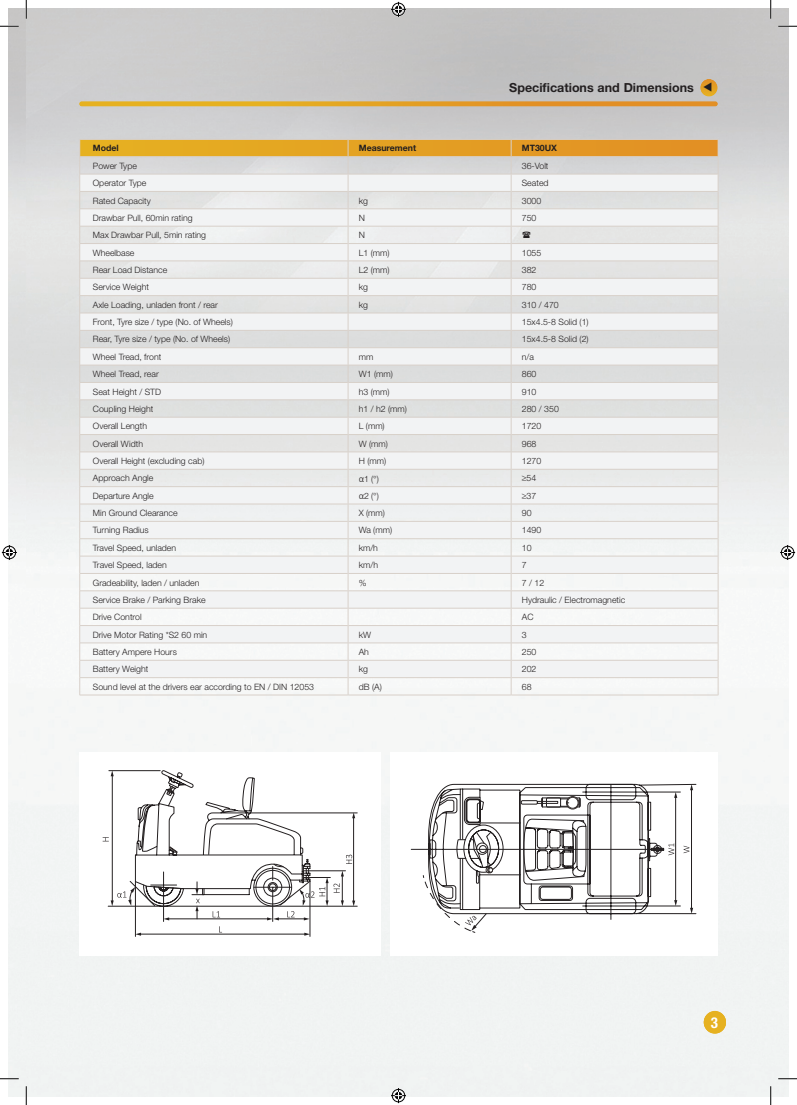
<style>
.page{position:relative;width:797px;height:1105px;background:#fff}
.page>*{position:absolute;margin:0;border:0;box-sizing:border-box;transform-origin:0 0}
.t1{font:700 condensed 15px "Helvetica Neue";color:#fff}
.t2{font:700 12.5px "Helvetica Neue";color:#231f20}
.t3{font:300 8.75px "Helvetica Neue";color:#231f20}
.t4{font:700 8.75px "Helvetica Neue";color:#231f20}
.s1{font-family:"Calibri";font-size:10px}
</style>
<div class="page">
<img style="left:9px;top:8px;width:779px;height:1088px">
<svg style="left:700px;top:79px;width:17px;height:18px"></svg>
<svg style="left:82px;top:101px;width:633px;height:5px;background:#e1a22f"></svg>
<svg style="left:700px;top:79px;width:17px;height:17px"></svg>
<div style="left:703px;top:1011px;width:23px;height:22px;background:#e6b120;border-radius:50%"></div>
<hr style="left:80px;top:695px;width:268px;height:1px;background:#d8d0c9">
<hr style="left:348px;top:695px;width:163px;height:1px;background:#d8d0c9">
<hr style="left:511px;top:695px;width:206px;height:1px;background:#d8d0c9">
<div style="left:79px;top:752px;width:302px;height:203px;background:#fff"></div>
<div style="left:389px;top:752px;width:328px;height:203px;background:#fff"></div>
<hr style="left:163px;top:872px;width:1px;height:49px;background:#231f20">
<hr style="left:272px;top:887px;width:1px;height:34px;background:#231f20">
<hr style="left:135px;top:882px;width:1px;height:54px;background:#231f20">
<hr style="left:310px;top:881px;width:1px;height:55px;background:#231f20">
<svg style="left:103px;top:770px;width:255px;height:150px"></svg>
<hr style="left:140px;top:934px;width:165px;height:1px;background:#231f20">
<svg style="left:135px;top:933px;width:6px;height:3px"></svg>
<svg style="left:304px;top:933px;width:6px;height:3px"></svg>
<svg style="left:443px;top:784px;width:253px;height:131px"></svg>
<hr style="left:691px;top:789px;width:1px;height:120px;background:#231f20">
<svg style="left:690px;top:784px;width:3px;height:6px"></svg>
<svg style="left:690px;top:908px;width:3px;height:6px"></svg>
<svg style="left:683px;top:846px;width:6px;height:7px"></svg>
<svg style="left:410px;top:788px;width:267px;height:145px"></svg>
<svg style="left:0;top:25px;width:19px;height:2px"></svg>
<svg style="left:778px;top:25px;width:19px;height:2px"></svg>
<svg style="left:0;top:1078px;width:19px;height:1px"></svg>
<svg style="left:778px;top:1078px;width:19px;height:1px"></svg>
<svg style="left:25px;top:0;width:2px;height:19px"></svg>
<svg style="left:25px;top:1086px;width:2px;height:19px"></svg>
<svg style="left:770px;top:0;width:1px;height:19px"></svg>
<svg style="left:770px;top:1086px;width:1px;height:19px"></svg>
<svg style="left:391px;top:2px;width:15px;height:15px"></svg>
<svg style="left:391px;top:1088px;width:15px;height:15px"></svg>
<svg style="left:2px;top:545px;width:15px;height:15px"></svg>
<svg style="left:780px;top:545px;width:15px;height:15px"></svg>
<svg style="left:79px;top:139px;width:639px;height:556px"></svg>
<svg style="left:703px;top:83px;width:8px;height:9px"></svg>
<h2 class="t2" style="left:509px;top:83px;width:186px">Specifications and Dimensions</h2>
<p class="t4" style="left:93px;top:145px;width:27px">Model</p>
<p class="t4" style="left:359px;top:145px;width:59px">Measurement</p>
<p class="t4" style="left:522px;top:145px;width:37px">MT30UX</p>
<p class="t3" style="left:93px;top:162px;width:46px">Power Type</p>
<p class="t3" style="left:522px;top:162px;width:28px">36-Volt</p>
<p class="t3" style="left:93px;top:179px;width:55px">Operator Type</p>
<p class="t3" style="left:522px;top:179px;width:28px">Seated</p>
<p class="t3" style="left:93px;top:197px;width:60px">Rated Capacity</p>
<p class="t3" style="left:359px;top:197px;width:11px">kg</p>
<p class="t3" style="left:522px;top:197px;width:21px">3000</p>
<p class="t3" style="left:93px;top:214px;width:101px">Drawbar Pull, 60min rating</p>
<p class="t3" style="left:359px;top:214px;width:8px">N</p>
<p class="t3" style="left:522px;top:214px;width:16px">750</p>
<p class="t3" style="left:93px;top:231px;width:115px">Max Drawbar Pull, 5min rating</p>
<p class="t3" style="left:359px;top:231px;width:8px">N</p>
<p class="t3" style="left:93px;top:249px;width:43px">Wheelbase</p>
<p class="t3" style="left:359px;top:249px;width:32px">L1 (mm)</p>
<p class="t3" style="left:522px;top:249px;width:21px">1055</p>
<p class="t3" style="left:93px;top:266px;width:76px">Rear Load Distance</p>
<p class="t3" style="left:359px;top:266px;width:32px">L2 (mm)</p>
<p class="t3" style="left:522px;top:266px;width:16px">382</p>
<p class="t3" style="left:93px;top:283px;width:58px">Service Weight</p>
<p class="t3" style="left:359px;top:283px;width:11px">kg</p>
<p class="t3" style="left:522px;top:283px;width:16px">780</p>
<p class="t3" style="left:93px;top:301px;width:126px">Axle Loading, unladen front / rear</p>
<p class="t3" style="left:359px;top:301px;width:11px">kg</p>
<p class="t3" style="left:522px;top:301px;width:38px">310 / 470</p>
<p class="t3" style="left:93px;top:318px;width:141px">Front, Tyre size / type (No. of Wheels)</p>
<p class="t3" style="left:522px;top:318px;width:68px">15x4.5-8 Solid (1)</p>
<p class="t3" style="left:93px;top:336px;width:139px">Rear, Tyre size / type (No. of Wheels)</p>
<p class="t3" style="left:522px;top:336px;width:68px">15x4.5-8 Solid (2)</p>
<p class="t3" style="left:93px;top:353px;width:70px">Wheel Tread, front</p>
<p class="t3" style="left:359px;top:353px;width:16px">mm</p>
<p class="t3" style="left:522px;top:353px;width:14px">n/a</p>
<p class="t3" style="left:93px;top:370px;width:67px">Wheel Tread, rear</p>
<p class="t3" style="left:359px;top:370px;width:36px">W1 (mm)</p>
<p class="t3" style="left:522px;top:370px;width:16px">860</p>
<p class="t3" style="left:93px;top:388px;width:70px">Seat Height / STD</p>
<p class="t3" style="left:359px;top:388px;width:32px">h3 (mm)</p>
<p class="t3" style="left:522px;top:388px;width:16px">910</p>
<p class="t3" style="left:93px;top:405px;width:62px">Coupling Height</p>
<p class="t3" style="left:359px;top:405px;width:50px">h1 / h2 (mm)</p>
<p class="t3" style="left:522px;top:405px;width:38px">280 / 350</p>
<p class="t3" style="left:93px;top:422px;width:56px">Overall Length</p>
<p class="t3" style="left:359px;top:422px;width:27px">L (mm)</p>
<p class="t3" style="left:522px;top:422px;width:21px">1720</p>
<p class="t3" style="left:93px;top:440px;width:52px">Overall Width</p>
<p class="t3" style="left:359px;top:440px;width:31px">W (mm)</p>
<p class="t3" style="left:522px;top:440px;width:16px">968</p>
<p class="t3" style="left:93px;top:457px;width:113px">Overall Height (excluding cab)</p>
<p class="t3" style="left:359px;top:457px;width:29px">H (mm)</p>
<p class="t3" style="left:522px;top:457px;width:21px">1270</p>
<p class="t3" style="left:93px;top:474px;width:62px">Approach Angle</p>
<p class="t3" style="left:359px;top:475px;width:22px"><span class="s1">α</span>1 (°)</p>
<p class="t3" style="left:522px;top:474px;width:16px">≥54</p>
<p class="t3" style="left:93px;top:492px;width:62px">Departure Angle</p>
<p class="t3" style="left:359px;top:492px;width:22px"><span class="s1">α</span>2 (°)</p>
<p class="t3" style="left:522px;top:492px;width:16px">≥37</p>
<p class="t3" style="left:93px;top:509px;width:86px">Min Ground Clearance</p>
<p class="t3" style="left:359px;top:509px;width:28px">X (mm)</p>
<p class="t3" style="left:522px;top:509px;width:11px">90</p>
<p class="t3" style="left:93px;top:527px;width:57px">Turning Radius</p>
<p class="t3" style="left:359px;top:527px;width:35px">Wa (mm)</p>
<p class="t3" style="left:522px;top:527px;width:21px">1490</p>
<p class="t3" style="left:93px;top:544px;width:85px">Travel Speed, unladen</p>
<p class="t3" style="left:359px;top:544px;width:21px">km/h</p>
<p class="t3" style="left:522px;top:544px;width:11px">10</p>
<p class="t3" style="left:93px;top:561px;width:75px">Travel Speed, laden</p>
<p class="t3" style="left:359px;top:561px;width:21px">km/h</p>
<p class="t3" style="left:522px;top:561px;width:6px">7</p>
<p class="t3" style="left:93px;top:579px;width:108px">Gradeability, laden / unladen</p>
<p class="t3" style="left:359px;top:579px;width:9px">%</p>
<p class="t3" style="left:522px;top:579px;width:24px">7 / 12</p>
<p class="t3" style="left:93px;top:596px;width:114px">Service Brake / Parking Brake</p>
<p class="t3" style="left:522px;top:596px;width:105px">Hydraulic / Electromagnetic</p>
<p class="t3" style="left:93px;top:613px;width:50px">Drive Control</p>
<p class="t3" style="left:522px;top:613px;width:13px">AC</p>
<p class="t3" style="left:93px;top:631px;width:116px">Drive Motor Rating *S2 60 min</p>
<p class="t3" style="left:359px;top:631px;width:14px">kW</p>
<p class="t3" style="left:522px;top:631px;width:6px">3</p>
<p class="t3" style="left:93px;top:648px;width:85px">Battery Ampere Hours</p>
<p class="t3" style="left:359px;top:648px;width:12px">Ah</p>
<p class="t3" style="left:522px;top:648px;width:16px">250</p>
<p class="t3" style="left:93px;top:665px;width:57px">Battery Weight</p>
<p class="t3" style="left:359px;top:665px;width:11px">kg</p>
<p class="t3" style="left:522px;top:665px;width:16px">202</p>
<p class="t3" style="left:93px;top:683px;width:223px">Sound level at the drivers ear according to EN / DIN 12053</p>
<p class="t3" style="left:359px;top:683px;width:25px">dB (A)</p>
<p class="t3" style="left:522px;top:683px;width:11px">68</p>
<h1 class="t1" style="left:710px;top:1014px;width:9px">3</h1>
</div>
